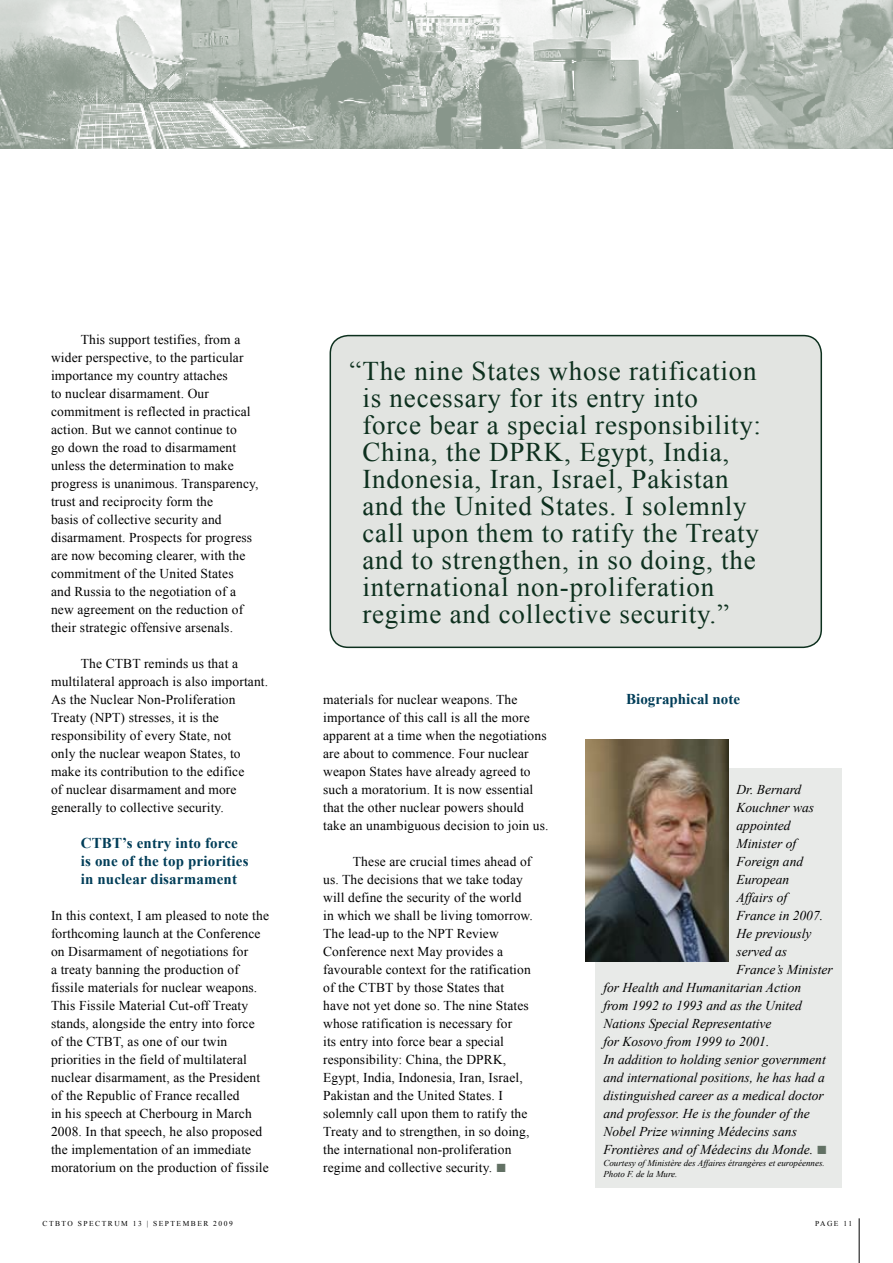
<style>
.page{position:relative;width:893px;height:1263px;background:#fff}
.page>*{position:absolute;margin:0;border:0;box-sizing:border-box;transform-origin:0 0}
.t1{font:27px/27px "Times New Roman";letter-spacing:.03em;color:#0d301e}
.t2{font:700 15px/18px "Times New Roman";letter-spacing:.01em;color:#003d58}
.t3{font:13.5px/18px "Times New Roman";letter-spacing:.01em;color:#000}
.t4{font:italic 13.5px "Times New Roman";color:#000}
.t5{font:italic 9px/10.5px "Times New Roman";color:#000}
.t6{font:7.5px "Times New Roman";letter-spacing:.2em;color:#000}
.s1{font-size:18px;color:#627164}
.s2{font-style:normal;font-size:18px;color:#627164}
</style>
<div class="page">
<img style="left:0;top:0;width:893px;height:149px">
<div style="left:595px;top:768px;width:246px;height:420px;background:#e8eae8"></div>
<img style="left:585px;top:739px;width:144px;height:222px">
<div style="left:330px;top:336px;width:491px;height:311px;background:#e2e4e1;border-radius:18px"></div>
<div style="left:330px;top:335px;width:492px;height:313px;border:2px solid #0d301e;border-radius:18px"></div>
<hr style="left:859px;top:1218px;width:1px;height:45px;background:#000">
<p class="t3" style="left:51px;top:330px;width:209px;text-indent:30px">This support testifies, from a wider perspective, to the particular importance my country attaches<br>to nuclear disarmament. Our commitment is reflected in practical action. But we cannot continue to<br>go down the road to disarmament unless the determination to make progress is unanimous. Transparency, trust and reciprocity form the<br>basis of collective security and disarmament. Prospects for progress are now becoming clearer, with the commitment of the United States<br>and Russia to the negotiation of a new agreement on the reduction of their strategic offensive arsenals.</p>
<p class="t3" style="left:51px;top:654px;width:219px;text-indent:30px">The CTBT reminds us that a multilateral approach is also important.<br>As the Nuclear Non-Proliferation Treaty (NPT) stresses, it is the responsibility of every State, not<br>only the nuclear weapon States, to make its contribution to the edifice<br>of nuclear disarmament and more generally to collective security.</p>
<p class="t2" style="left:81px;top:834px;width:12px">CTBT</p>
<p class="t2" style="left:81px;top:834px;width:169px;text-indent:41px">’s entry into force is one of the top priorities in nuclear disarmament</p>
<p class="t3" style="left:51px;top:906px;width:219px">In this context, I am pleased to note the forthcoming launch at the Conference on Disarmament of negotiations for<br>a treaty banning the production of fissile materials for nuclear weapons.<br>This Fissile Material Cut-off Treaty stands, alongside the entry into force of the CTBT, as one of our twin priorities in the field of multilateral nuclear disarmament, as the President of the Republic of France recalled<br>in his speech at Cherbourg in March 2008. In that speech, he also proposed the implementation of an immediate moratorium on the production of fissile</p>
<p class="t1" style="left:362px;top:357px;width:400px;text-indent:-13px">“The nine States whose ratification is necessary for its entry into force bear a special responsibility:<br>China, the DPRK, Egypt, India, Indonesia, Iran, Israel, Pakistan and the United States. I solemnly call upon them to ratify the Treaty and to strengthen, in so doing, the international non-proliferation regime and collective security.”</p>
<p class="t3" style="left:323px;top:690px;width:227px">materials for nuclear weapons. The importance of this call is all the more apparent at a time when the negotiations are about to commence. Four nuclear weapon States have already agreed to such a moratorium. It is now essential that the other nuclear powers should take an unambiguous decision to join us.</p>
<p class="t3" style="left:323px;top:852px;width:211px;text-indent:30px">These are crucial times ahead of us. The decisions that we take today will define the security of the world in which we shall be living tomorrow.<br>The lead-up to the NPT Review Conference next May provides a favourable context for the ratification of the CTBT by those States that have not yet done so. The nine States whose ratification is necessary for<br>its entry into force bear a special responsibility: China, the DPRK, Egypt, India, Indonesia, Iran, Israel, Pakistan and the United States. I solemnly call upon them to ratify the Treaty and to strengthen, in so doing, the international non-proliferation regime and collective security. <span class="s1">■</span></p>
<p class="t2" style="left:626px;top:690px;width:115px">Biographical note</p>
<p class="t4" style="left:737px;top:780px;width:66px">Dr. Bernard</p>
<p class="t4" style="left:737px;top:798px;width:79px">Kouchner was</p>
<p class="t4" style="left:737px;top:816px;width:55px">appointed</p>
<p class="t4" style="left:737px;top:834px;width:61px">Minister of</p>
<p class="t4" style="left:737px;top:852px;width:68px">Foreign and</p>
<p class="t4" style="left:737px;top:870px;width:54px">European</p>
<p class="t4" style="left:737px;top:888px;width:52px">Affairs of</p>
<p class="t4" style="left:737px;top:906px;width:88px">France in 2007.</p>
<p class="t4" style="left:737px;top:924px;width:76px">He previously</p>
<p class="t4" style="left:737px;top:942px;width:52px">served as</p>
<p class="t4" style="left:737px;top:960px;width:98px">France’s Minister</p>
<p class="t4" style="left:603px;top:978px;width:199px">for Health and Humanitarian Action</p>
<p class="t4" style="left:603px;top:996px;width:200px">from 1992 to 1993 and as the United</p>
<p class="t4" style="left:603px;top:1014px;width:170px">Nations Special Representative</p>
<p class="t4" style="left:603px;top:1032px;width:168px">for Kosovo from 1999 to 2001.</p>
<p class="t4" style="left:603px;top:1050px;width:224px">In addition to holding senior government</p>
<p class="t4" style="left:603px;top:1068px;width:223px">and international positions, he has had a</p>
<p class="t4" style="left:603px;top:1086px;width:222px">distinguished career as a medical doctor</p>
<p class="t4" style="left:603px;top:1104px;width:208px">and professor. He is the founder of the</p>
<p class="t4" style="left:603px;top:1122px;width:195px">Nobel Prize winning Médecins sans</p>
<p class="t4" style="left:603px;top:1140px;width:225px">Frontières and of Médecins du Monde. <span class="s2">■</span></p>
<p class="t5" style="left:603px;top:1158px;width:223px">Courtesy of Ministère des Affaires étrangères et européennes.<br>Photo F. de la Mure.</p>
<p class="t6" style="left:43px;top:1219px;width:49px">CTBTO Spectrum</p>
<p class="t6" style="left:133px;top:1219px;width:34px">13 | September</p>
<p class="t6" style="left:213px;top:1219px;width:21px">2009</p>
<p class="t6" style="left:815px;top:1219px;width:38px">Pa ge 11</p>
</div>
